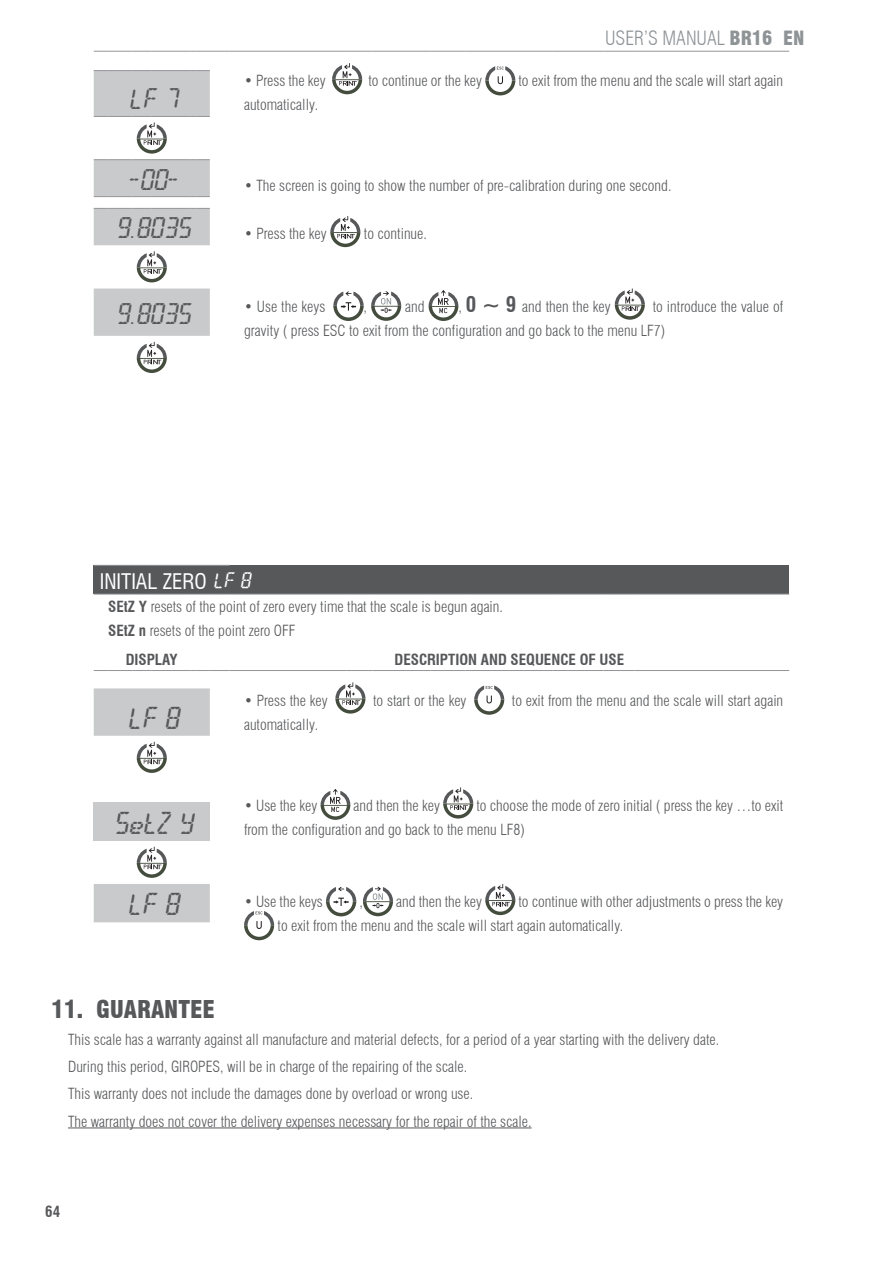
<style>
.page{position:relative;width:893px;height:1263px;background:#fff}
.page>*{position:absolute;margin:0;border:0;box-sizing:border-box;transform-origin:0 0}
.Text{font:27px "Digit";color:#57585a}
.Text-2{font:25.5px "Digit";color:#57585a}
.Text-3{font:900 condensed 24px "Swiss 721 BT";color:#57585a}
.Text-4{font:condensed 21px "Swiss 721 BT";color:#fff}
.t1{font:300 condensed 19.2px "Swiss 721 BT";color:#8e9396}
.Text-5{font:300 condensed 15px/24px "Swiss 721 BT";color:#57585a}
.SUBTÍTOL_2n{font:700 condensed 15px "Swiss 721 BT";color:#57585a}
.s1{font-weight:900}
.s2{font-weight:700;font-size:21px}
.s3{font-family:"Digit";font-stretch:normal;font-size:19.5px}
.s4{font-weight:700}
</style>
<div class="page">
<hr style="left:68px;top:1128px;width:464px;height:1px;background:#57585a">
<svg style="left:94px;top:71px;width:116px;height:851px"></svg>
<div style="left:94px;top:565px;width:695px;height:29px;background:#57585a"></div>
<div style="left:94px;top:802px;width:116px;height:39px;background:#c9cacc"></div>
<svg style="left:94px;top:565px;width:136px;height:1px"></svg>
<svg style="left:94px;top:51px;width:136px;height:1px"></svg>
<hr style="left:230px;top:51px;width:117px;height:1px;background:#939598">
<svg style="left:347px;top:51px;width:25px;height:1px"></svg>
<hr style="left:372px;top:51px;width:59px;height:1px;background:#939598">
<hr style="left:431px;top:51px;width:34px;height:1px;background:#939598">
<hr style="left:465px;top:51px;width:87px;height:1px;background:#939598">
<hr style="left:552px;top:51px;width:51px;height:1px;background:#939598">
<hr style="left:603px;top:51px;width:31px;height:1px;background:#939598">
<hr style="left:634px;top:51px;width:155px;height:1px;background:#939598">
<svg style="left:94px;top:70px;width:116px;height:1px"></svg>
<svg style="left:94px;top:196px;width:116px;height:1px"></svg>
<svg style="left:94px;top:208px;width:116px;height:1px"></svg>
<svg style="left:94px;top:594px;width:136px;height:1px"></svg>
<hr style="left:230px;top:594px;width:117px;height:1px;background:#939598">
<svg style="left:347px;top:594px;width:25px;height:1px"></svg>
<hr style="left:372px;top:594px;width:59px;height:1px;background:#939598">
<hr style="left:431px;top:594px;width:34px;height:1px;background:#939598">
<hr style="left:465px;top:594px;width:87px;height:1px;background:#939598">
<hr style="left:552px;top:594px;width:51px;height:1px;background:#939598">
<hr style="left:603px;top:594px;width:31px;height:1px;background:#939598">
<hr style="left:634px;top:594px;width:155px;height:1px;background:#939598">
<svg style="left:94px;top:670px;width:136px;height:1px"></svg>
<hr style="left:230px;top:670px;width:117px;height:1px;background:#939598">
<svg style="left:347px;top:670px;width:25px;height:1px"></svg>
<hr style="left:372px;top:670px;width:59px;height:1px;background:#939598">
<hr style="left:431px;top:670px;width:34px;height:1px;background:#939598">
<hr style="left:465px;top:670px;width:87px;height:1px;background:#939598">
<hr style="left:552px;top:670px;width:51px;height:1px;background:#939598">
<hr style="left:603px;top:670px;width:31px;height:1px;background:#939598">
<hr style="left:634px;top:670px;width:155px;height:1px;background:#939598">
<svg style="left:332px;top:63px;width:30px;height:31px"></svg>
<svg style="left:485px;top:66px;width:30px;height:29px"></svg>
<svg style="left:94px;top:116px;width:116px;height:44px"></svg>
<svg style="left:330px;top:216px;width:30px;height:31px"></svg>
<svg style="left:137px;top:251px;width:30px;height:31px"></svg>
<svg style="left:333px;top:291px;width:31px;height:30px"></svg>
<svg style="left:371px;top:291px;width:30px;height:30px"></svg>
<svg style="left:429px;top:290px;width:29px;height:31px"></svg>
<svg style="left:615px;top:289px;width:30px;height:31px"></svg>
<svg style="left:137px;top:342px;width:30px;height:31px"></svg>
<svg style="left:335px;top:682px;width:30px;height:32px"></svg>
<svg style="left:474px;top:685px;width:30px;height:30px"></svg>
<svg style="left:137px;top:742px;width:30px;height:31px"></svg>
<svg style="left:321px;top:789px;width:29px;height:31px"></svg>
<svg style="left:443px;top:787px;width:30px;height:31px"></svg>
<svg style="left:137px;top:847px;width:30px;height:31px"></svg>
<svg style="left:326px;top:887px;width:30px;height:29px"></svg>
<svg style="left:363px;top:887px;width:30px;height:29px"></svg>
<svg style="left:485px;top:884px;width:30px;height:31px"></svg>
<svg style="left:244px;top:911px;width:30px;height:29px"></svg>
<p class="t1" style="left:605px;top:27px;width:201px">USER’S MANUAL <span class="s1">BR16 EN</span></p>
<p class="Text-5" style="left:244px;top:69px;width:83px">• Press the key</p>
<p class="Text-5" style="left:368px;top:69px;width:115px">to continue or the key</p>
<p class="Text-5" style="left:518px;top:69px;width:266px">to exit from the menu and the scale will start again</p>
<p class="Text-2" style="left:127px;top:87px;width:50px">LF 7</p>
<p class="Text-5" style="left:244px;top:93px;width:76px">automatically.</p>
<p class="Text-2" style="left:127px;top:167px;width:51px">-00-</p>
<p class="Text-5" style="left:244px;top:173px;width:429px">• The screen is going to show the number of pre-calibration during one second.</p>
<p class="Text-2" style="left:114px;top:216px;width:76px">9.8035</p>
<p class="Text-5" style="left:244px;top:222px;width:84px">• Press the key</p>
<p class="Text-5" style="left:364px;top:222px;width:65px">to continue.</p>
<p class="Text-5" style="left:405px;top:294px;width:21px">and</p>
<p class="Text-5" style="left:458px;top:294px;width:154px">, <span class="s2">0 ~ 9</span> and then the key</p>
<p class="Text-2" style="left:114px;top:301px;width:76px">9.8035</p>
<p class="Text-5" style="left:244px;top:294px;width:83px">• Use the keys</p>
<p class="Text-5" style="left:364px;top:294px;width:5px">,</p>
<p class="Text-5" style="left:244px;top:294px;width:541px;text-indent:409px">to introduce the value of gravity ( press ESC to exit from the configuration and go back to the menu LF7)</p>
<p class="Text-4" style="left:100px;top:569px;width:151px">INITIAL ZERO <span class="s3">LF 8</span></p>
<p class="Text-5" style="left:108px;top:594px;width:396px"><span class="s4">SEtZ Y</span> resets of the point of zero every time that the scale is begun again.</p>
<p class="Text-5" style="left:108px;top:618px;width:189px"><span class="s4">SEtZ n</span> resets of the point zero OFF</p>
<p class="SUBTÍTOL_2n" style="left:126px;top:650px;width:54px">DISPLAY</p>
<p class="SUBTÍTOL_2n" style="left:395px;top:650px;width:231px">DESCRIPTION AND SEQUENCE OF USE</p>
<p class="Text-5" style="left:244px;top:688px;width:85px">• Press the key</p>
<p class="Text-5" style="left:373px;top:688px;width:95px">to start or the key</p>
<p class="Text-5" style="left:512px;top:688px;width:273px">to exit from the menu and the scale will start again</p>
<p class="Text" style="left:126px;top:705px;width:53px">LF 8</p>
<p class="Text-5" style="left:244px;top:712px;width:76px">automatically.</p>
<p class="Text-5" style="left:244px;top:793px;width:75px">• Use the key</p>
<p class="Text-5" style="left:354px;top:793px;width:88px">and then the key</p>
<p class="Text-5" style="left:476px;top:793px;width:308px">to choose the mode of zero initial ( press the key …to exit</p>
<p class="Text" style="left:112px;top:810px;width:81px">SetZ Y</p>
<p class="Text-5" style="left:244px;top:817px;width:282px">from the configuration and go back to the menu LF8)</p>
<p class="Text" style="left:126px;top:891px;width:53px">LF 8</p>
<p class="Text-5" style="left:244px;top:890px;width:80px">• Use the keys</p>
<p class="Text-5" style="left:359px;top:890px;width:5px">,</p>
<p class="Text-5" style="left:396px;top:890px;width:87px">and then the key</p>
<p class="Text-5" style="left:278px;top:890px;width:507px;text-indent:241px">to continue with other adjustments o press the key to exit from the menu and the scale will start again automatically.</p>
<p class="Text-3" style="left:51px;top:995px;width:166px">11. GUARANTEE</p>
<p class="Text-5" style="left:68px;top:1027px;width:653px">This scale has a warranty against all manufacture and material defects, for a period of a year starting with the delivery date.</p>
<p class="Text-5" style="left:68px;top:1055px;width:401px">During this period, GIROPES, will be in charge of the repairing of the scale.</p>
<p class="Text-5" style="left:68px;top:1082px;width:407px">This warranty does not include the damages done by overload or wrong use.</p>
<p class="Text-5" style="left:68px;top:1109px;width:465px">The warranty does not cover the delivery expenses necessary for the repair of the scale.</p>
<p class="SUBTÍTOL_2n" style="left:45px;top:1202px;width:17px">64</p>
</div>
